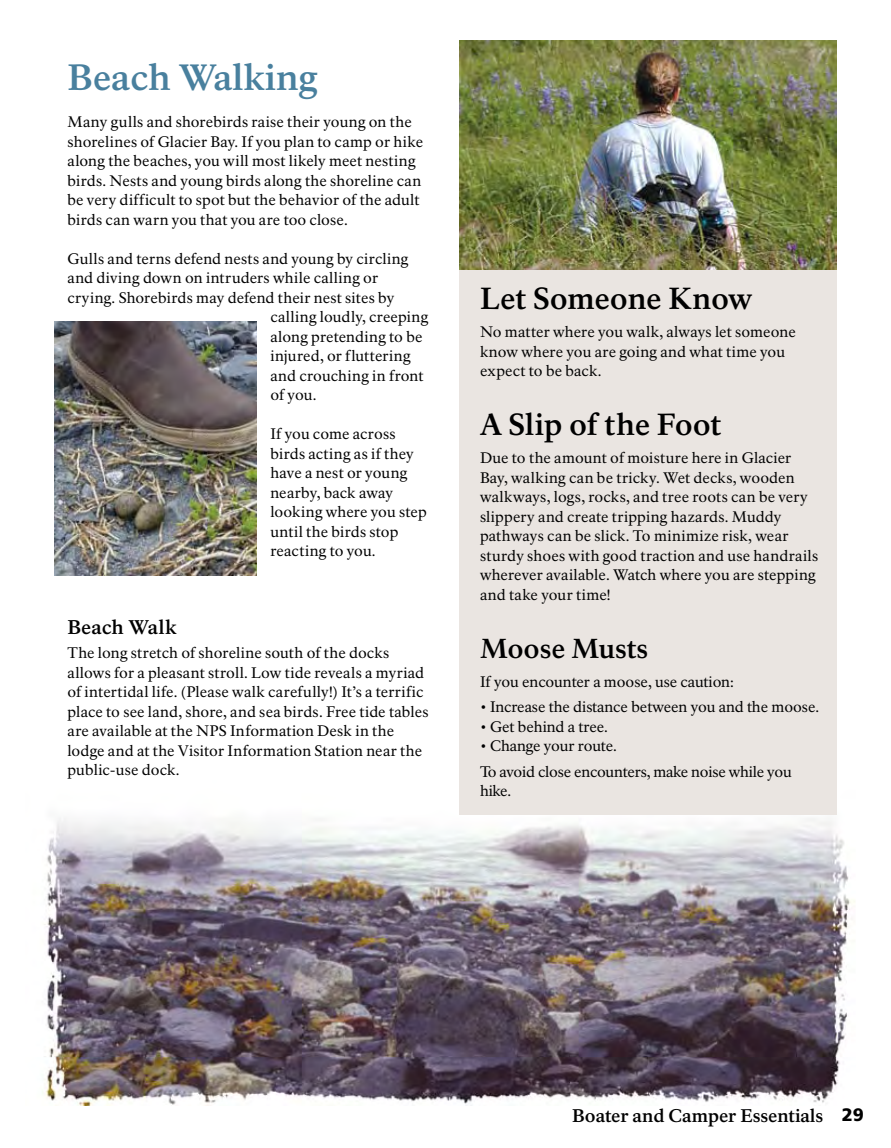
<style>
.page{position:relative;width:891px;height:1148px;background:#fff}
.page>*{position:absolute;margin:0;border:0;box-sizing:border-box;transform-origin:0 0}
.t1{font:700 36px "NPS Rawlinson";letter-spacing:-.005em;color:#49809e}
.t2{font:700 30px "NPS Rawlinson";letter-spacing:-.01em;color:#000}
.t3{font:700 27px "NPS Rawlinson";letter-spacing:-.005em;color:#000}
.t4{font:700 19.5px "NPS Rawlinson";letter-spacing:.01em;color:#000}
.t5{font:700 18px "NPS Rawlinson";color:#000}
.t6{font:15px/19.5px "NPS Rawlinson";letter-spacing:.005em;color:#000}
.s1{font-family:"Frutiger";font-weight:900}
</style>
<div class="page">
<img style="left:42px;top:575px;width:813px;height:531px">
<img style="left:459px;top:40px;width:378px;height:230px">
<div style="left:459px;top:270px;width:378px;height:544px;background:#eae5e1"></div>
<img style="left:54px;top:321px;width:203px;height:254px">
<h1 class="t1" style="left:68px;top:55px;width:252px">Beach Walking</h1>
<p class="t6" style="left:68px;top:112px;width:357px">Many gulls and shorebirds raise their young on the shorelines of Glacier Bay. If you plan to camp or hike along the beaches, you will most likely meet nesting birds. Nests and young birds along the shoreline can be very difficult to spot but the behavior of the adult birds can warn you that you are too close.</p>
<p class="t6" style="left:68px;top:249px;width:343px">Gulls and terns defend nests and young by circling</p>
<p class="t6" style="left:68px;top:268px;width:312px">and diving down on intruders while calling or</p>
<p class="t6" style="left:68px;top:288px;width:328px">crying. Shorebirds may defend their nest sites by</p>
<p class="t6" style="left:270px;top:307px;width:159px">calling loudly, creeping</p>
<p class="t6" style="left:270px;top:327px;width:154px">along pretending to be</p>
<p class="t6" style="left:270px;top:346px;width:142px">injured, or fluttering</p>
<p class="t6" style="left:270px;top:366px;width:155px">and crouching in front</p>
<p class="t6" style="left:270px;top:385px;width:48px">of you.</p>
<p class="t6" style="left:270px;top:424px;width:158px">If you come across birds acting as if they have a nest or young nearby, back away looking where you step until the birds stop reacting to you.</p>
<h3 class="t4" style="left:68px;top:615px;width:111px">Beach Walk</h3>
<p class="t6" style="left:67px;top:643px;width:363px">The long stretch of shoreline south of the docks allows for a pleasant stroll. Low tide reveals a myriad of intertidal life. (Please walk carefully!) It’s a terrific place to see land, shore, and sea birds. Free tide tables are available at the NPS Information Desk in the lodge and at the Visitor Information Station near the public-use dock.</p>
<h2 class="t2" style="left:480px;top:280px;width:274px">Let Someone Know</h2>
<p class="t6" style="left:480px;top:322px;width:317px">No matter where you walk, always let someone know where you are going and what time you expect to be back.</p>
<h2 class="t2" style="left:480px;top:406px;width:243px">A Slip of the Foot</h2>
<p class="t6" style="left:480px;top:448px;width:340px">Due to the amount of moisture here in Glacier Bay, walking can be tricky. Wet decks, wooden walkways, logs, rocks, and tree roots can be very slippery and create tripping hazards. Muddy pathways can be slick. To minimize risk, wear sturdy shoes with good traction and use handrails wherever available. Watch where you are stepping and take your time!</p>
<h3 class="t3" style="left:480px;top:632px;width:170px">Moose Musts</h3>
<p class="t6" style="left:480px;top:672px;width:255px">If you encounter a moose, use caution:</p>
<p class="t6" style="left:480px;top:697px;width:341px">• Increase the distance between you and the moose.</p>
<p class="t6" style="left:480px;top:717px;width:129px">• Get behind a tree.</p>
<p class="t6" style="left:480px;top:733px;width:313px;line-height:25.5px">• Change your route.<br>To avoid close encounters, make noise while you</p>
<p class="t6" style="left:480px;top:781px;width:33px">hike.</p>
<p class="t5" style="left:572px;top:1104px;width:282px">Boater and Camper Essentials <span class="s1">29</span></p>
</div>
